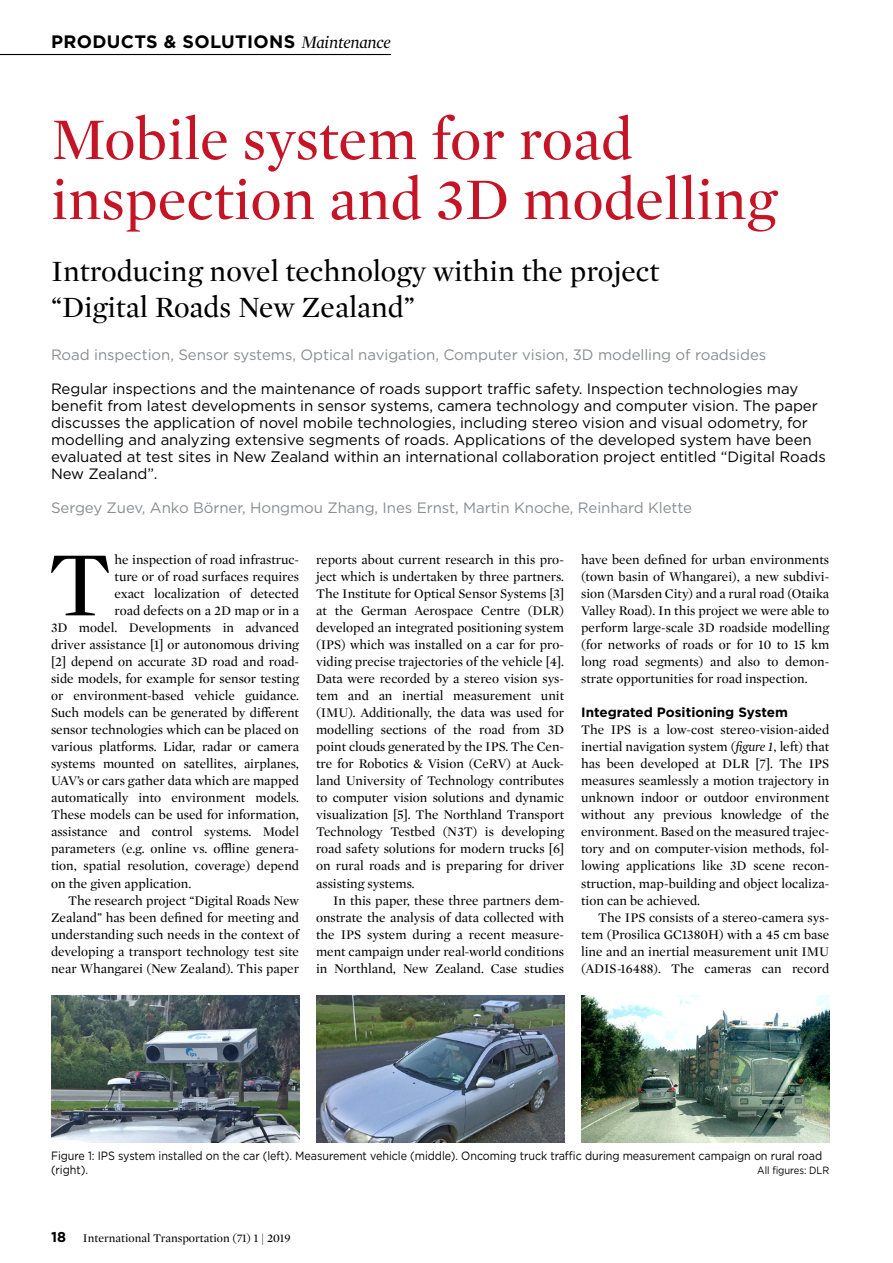
<style>
.page{position:relative;width:893px;height:1263px;background:#fff}
.page>*{position:absolute;margin:0;border:0;box-sizing:border-box;transform-origin:0 0}
._03__Copy_Text_Initi{font:93.6px "Mercury Display";color:#000}
._01__Head_Standard_r{font:60px/60px "Mercury Display";color:#c41425}
._01__UnterHeadline{font:30px/36px "Mercury Display";color:#000}
.t1{font:700 18px "Gotham";letter-spacing:.02em;color:#000}
._02__Vorspann{font:15px/17px "Gotham";letter-spacing:-.005em;color:#000}
._02__Schlagworte{font:15px "Gotham";letter-spacing:-.005em;color:#8a8c8e}
._02a__Die_Autoren{font:15px "Gotham";letter-spacing:-.005em;color:#8a8c8e}
._03__Copy_Text{font:13.5px/17px "Mercury Display";color:#000;text-align:justify}
._03__Copy_Text_Initi-2{font:13.5px "Mercury Display";color:#000}
._03__Copy_Text_1__Ze{font:13.5px/17px "Mercury Display";color:#000;text-align:justify}
._05__Zwischentitel_9{font:700 13.5px "Gotham";color:#000}
._04__BU{font:12px/14.2px "Gotham";letter-spacing:-.005em;color:#000;scale:.9 1}
.t2{font:12px "Mercury Display";color:#000}
._04__BU-2{font:10.5px "Gotham";letter-spacing:-.005em;color:#000;scale:.9 1}
.s1{font-family:"Mercury Display";font-weight:400;font-style:italic}
.s2{font-style:italic}
.s3{font-family:"Gotham";font-weight:700;font-size:14.25px}
</style>
<div class="page">
<hr style="left:0;top:54px;width:391px;height:1px;background:#000">
<img style="left:51px;top:995px;width:248px;height:148px">
<img style="left:316px;top:995px;width:248px;height:148px">
<img style="left:581px;top:995px;width:248px;height:148px">
<h3 class="t1" style="left:51px;top:30px;width:341px">PRODUCTS &amp; SOLUTIONS <span class="s1">Maintenance</span></h3>
<p class="_01__Head_Standard_r" style="left:51px;top:107px;width:727px">Mobile system for road inspection and 3D modelling</p>
<p class="_01__UnterHeadline" style="left:51px;top:251px;width:610px">Introducing novel technology within the project “Digital Roads New Zealand”</p>
<p class="_02__Schlagworte" style="left:51px;top:345px;width:717px">Road inspection, Sensor systems, Optical navigation, Computer vision, 3D modelling of roadsides</p>
<p class="_02__Vorspann" style="left:51px;top:380px;width:776px">Regular inspections and the maintenance of roads support traffic safety. Inspection technologies may benefit from latest developments in sensor systems, camera technology and computer vision. The paper discusses the application of novel mobile technologies, including stereo vision and visual odometry, for modelling and analyzing extensive segments of roads. Applications of the developed system have been evaluated at test sites in New Zealand within an international collaboration project entitled “Digital Roads New Zealand”.</p>
<p class="_02a__Die_Autoren" style="left:51px;top:498px;width:643px">Sergey Zuev, Anko Börner, Hongmou Zhang, Ines Ernst, Martin Knoche, Reinhard Klette</p>
<p class="_03__Copy_Text_Initi" style="left:49px;top:520px;width:64px">T</p>
<p class="_03__Copy_Text_Initi-2" style="left:115px;top:550px;width:186px">he inspection of road infrastruc-</p>
<p class="_03__Copy_Text" style="left:316px;top:551px;width:250px">reports about current research in this pro&shy;ject which is undertaken by three partners.<br>The Institute for Optical Sensor Systems [3] at the German Aerospace Centre (DLR) developed an integrated positioning system (IPS) which was installed on a car for pro&shy;viding precise trajectories of the vehicle [4].<br>Data were recorded by a stereo vision sys&shy;tem and an inertial measurement unit (IMU). Additionally, the data was used for modelling sections of the road from 3D point clouds generated by the IPS. The Cen&shy;tre for Robotics &amp; Vision (CeRV) at Auck&shy;land University of Technology contributes to computer vision solutions and dynamic visualization [5]. The Northland Transport Technology Testbed (N3T) is developing road safety solutions for modern trucks [6] on rural roads and is preparing for driver assisting systems.</p>
<p class="_03__Copy_Text" style="left:316px;top:891px;width:250px;text-indent:17px">In this paper, these three partners dem&shy;onstrate the analysis of data collected with the IPS system during a recent measure&shy;ment campaign under real-world conditions in Northland, New Zealand. Case studies</p>
<p class="_03__Copy_Text" style="left:581px;top:551px;width:250px">have been defined for urban environments (town basin of Whangarei), a new subdivi&shy;sion (Marsden City) and a rural road (Otaika Valley Road). In this project we were able to perform large-scale 3D roadside modelling (for networks of roads or for 10 to 15 km long road segments) and also to demon&shy;strate opportunities for road inspection.</p>
<p class="_05__Zwischentitel_9" style="left:581px;top:704px;width:208px">Integrated Positioning System</p>
<p class="_03__Copy_Text_1__Ze" style="left:581px;top:721px;width:250px">The IPS is a low-cost stereo-vision-aided inertial navigation system (<span class="s2">figure 1</span>, left) that has been developed at DLR [7]. The IPS measures seamlessly a motion trajectory in unknown indoor or outdoor environment without any previous knowledge of the environment. Based on the measured trajec&shy;tory and on computer-vision methods, fol&shy;lowing applications like 3D scene recon&shy;struction, map-building and object localiza&shy;tion can be achieved.</p>
<p class="_03__Copy_Text" style="left:581px;top:908px;width:250px;text-indent:17px">The IPS consists of a stereo-camera sys&shy;tem (Prosilica GC1380H) with a 45 cm base line and an inertial measurement unit IMU (ADIS-16488). The cameras can record</p>
<p class="_03__Copy_Text_Initi-2" style="left:115px;top:567px;width:186px">ture or of road surfaces requires</p>
<p class="_03__Copy_Text_Initi-2" style="left:115px;top:584px;width:186px">exact localization of detected</p>
<p class="_03__Copy_Text_Initi-2" style="left:115px;top:601px;width:186px">road defects on a 2D map or in a</p>
<p class="_03__Copy_Text_Initi-2" style="left:51px;top:618px;width:250px">3D model. Developments in advanced</p>
<p class="_03__Copy_Text_Initi-2" style="left:51px;top:635px;width:250px">driver assistance [1] or autonomous driving</p>
<p class="_03__Copy_Text_Initi-2" style="left:51px;top:652px;width:250px">[2] depend on accurate 3D road and road-</p>
<p class="_03__Copy_Text_Initi-2" style="left:51px;top:669px;width:250px">side models, for example for sensor testing</p>
<p class="_03__Copy_Text_Initi-2" style="left:51px;top:687px;width:250px">or environment-based vehicle guidance.</p>
<p class="_03__Copy_Text_Initi-2" style="left:51px;top:704px;width:250px">Such models can be generated by different</p>
<p class="_03__Copy_Text_Initi-2" style="left:51px;top:721px;width:250px">sensor technologies which can be placed on</p>
<p class="_03__Copy_Text_Initi-2" style="left:51px;top:738px;width:250px">various platforms. Lidar, radar or camera</p>
<p class="_03__Copy_Text_Initi-2" style="left:51px;top:755px;width:250px">systems mounted on satellites, airplanes,</p>
<p class="_03__Copy_Text_Initi-2" style="left:51px;top:772px;width:250px">UAV’s or cars gather data which are mapped</p>
<p class="_03__Copy_Text_Initi-2" style="left:51px;top:789px;width:250px">automatically into environment models.</p>
<p class="_03__Copy_Text_Initi-2" style="left:51px;top:806px;width:250px">These models can be used for information,</p>
<p class="_03__Copy_Text_Initi-2" style="left:51px;top:823px;width:250px">assistance and control systems. Model</p>
<p class="_03__Copy_Text_Initi-2" style="left:51px;top:840px;width:250px">parameters (e.g. online vs. offline genera-</p>
<p class="_03__Copy_Text_Initi-2" style="left:51px;top:857px;width:250px">tion, spatial resolution, coverage) depend</p>
<p class="_03__Copy_Text_Initi-2" style="left:51px;top:874px;width:142px">on the given application.</p>
<p class="_03__Copy_Text" style="left:51px;top:891px;width:250px;text-indent:17px">The research project “Digital Roads New Zealand” has been defined for meeting and understanding such needs in the context of developing a transport technology test site near Whangarei (New Zealand). This paper</p>
<p class="_04__BU" style="left:51px;top:1148px;width:858px">Figure 1: IPS system installed on the car (left). Measurement vehicle (middle). Oncoming truck traffic during measurement campaign on rural road (right).</p>
<p class="_04__BU-2" style="left:757px;top:1163px;width:81px">All figures: DLR</p>
<p class="t2" style="left:51px;top:1230px;width:241px"><span class="s3">18</span> International Transportation (71) 1 | 2019</p>
</div>
